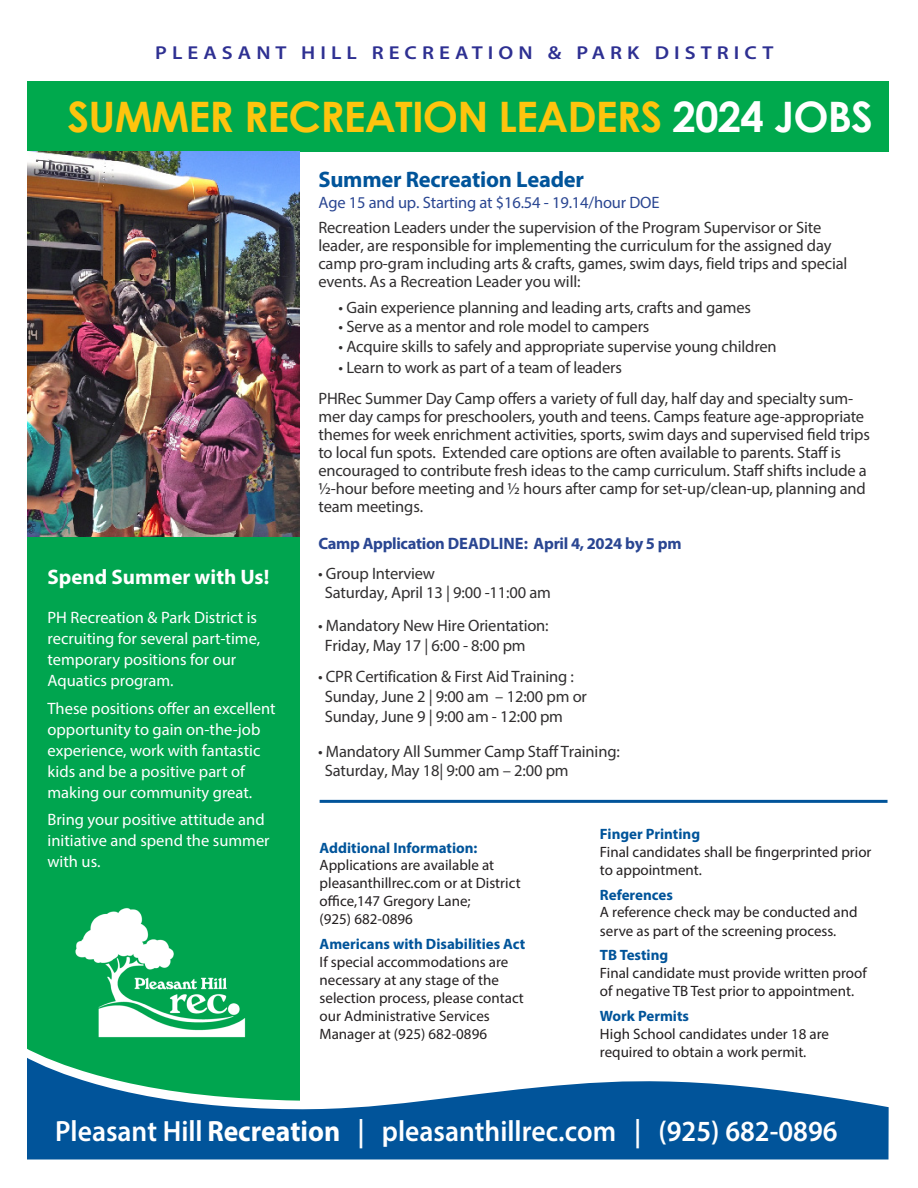
<style>
.page{position:relative;width:918px;height:1188px;background:#fff}
.page>*{position:absolute;margin:0;border:0;box-sizing:border-box;transform-origin:0 0}
.Body_Text{font:700 42px "Century Gothic";letter-spacing:-.02em;color:#fec40e}
.Master_Page_Text{font:600 29.4px "Myriad Pro";color:#fff;scale:.94 1}
.body_text{font:700 22.5px "Myriad Pro";letter-spacing:-.01em;color:#01549a}
.Body_Text-2{font:700 21px "Myriad Pro";color:#fff}
.PHRPD_Heading{font:600 18.75px "Myriad Pro";letter-spacing:.24em;color:#2e3092;scale:1.13 1}
.body_text-2{font:16.5px/18px "Myriad Pro";letter-spacing:-.01em;color:#312f30}
.Body_Text-3{font:16.5px/21px "Myriad Pro";color:#fff}
.t1{font:700 16.5px "Myriad Pro";letter-spacing:-.02em;color:#2a4692}
.Body_Text-4{font:15px/18px "Myriad Pro";color:#231f20}
.s1{color:#fff}
.s2{color:#2a4692}
.s3{font-weight:700;color:#01549a}
.s4{font-weight:700}
</style>
<div class="page">
<div style="left:27px;top:510px;width:272px;height:599px;background:#00a54f"></div>
<div style="left:27px;top:81px;width:862px;height:70px;background:#00a94d"></div>
<svg style="left:27px;top:1058px;width:862px;height:102px;fill:#01549a"></svg>
<hr style="left:320px;top:800px;width:568px;height:3px;background:#01549a">
<img style="left:27px;top:151px;width:272px;height:386px">
<img style="left:75px;top:908px;width:171px;height:130px">
<p class="PHRPD_Heading" style="left:155px;top:41px;width:549px">PLEASANT HILL RECREATION &amp; PARK DISTRICT</p>
<p class="Body_Text" style="left:68px;top:85px;width:807px">SUMMER RECREATION LEADERS <span class="s1">2024 JOBS</span></p>
<p class="Body_Text-2" style="left:48px;top:563px;width:223px">Spend Summer with Us!</p>
<p class="Body_Text-3" style="left:48px;top:606px;width:214px">PH Recreation &amp; Park District is recruiting for several part-time, temporary positions for our<br>Aquatics program.</p>
<p class="Body_Text-3" style="left:48px;top:697px;width:230px">These positions offer an excellent</p>
<p class="Body_Text-3" style="left:48px;top:718px;width:214px">opportunity to gain on-the-job</p>
<p class="Body_Text-3" style="left:48px;top:739px;width:214px">experience, work with fantastic</p>
<p class="Body_Text-3" style="left:48px;top:760px;width:199px">kids and be a positive part of</p>
<p class="Body_Text-3" style="left:48px;top:781px;width:206px">making our community great.</p>
<p class="Body_Text-3" style="left:48px;top:809px;width:219px">Bring your positive attitude and</p>
<p class="Body_Text-3" style="left:48px;top:830px;width:224px">initiative and spend the summer</p>
<p class="Body_Text-3" style="left:48px;top:851px;width:54px">with us.</p>
<p class="body_text" style="left:318px;top:165px;width:267px">Summer Recreation Leader</p>
<p class="body_text-2" style="left:318px;top:190px;width:504px;line-height:24.8px"><span class="s2">Age 15 and up. Starting at $16.54 - 19.14/hour DOE<br></span>Recreation Leaders under the supervision of the Program Supervisor or Site</p>
<p class="body_text-2" style="left:318px;top:236px;width:531px">leader, are responsible for implementing the curriculum for the assigned day camp pro-gram including arts &amp; crafts, games, swim days, field trips and special events. As a Recreation Leader you will:</p>
<p class="body_text-2" style="left:339px;top:298px;width:414px">• Gain experience planning and leading arts, crafts and games</p>
<p class="body_text-2" style="left:339px;top:318px;width:312px">• Serve as a mentor and role model to campers</p>
<p class="body_text-2" style="left:339px;top:337px;width:440px">• Acquire skills to safely and appropriate supervise young children</p>
<p class="body_text-2" style="left:339px;top:358px;width:285px">• Learn to work as part of a team of leaders</p>
<p class="body_text-2" style="left:318px;top:390px;width:553px">PHRec Summer Day Camp offers a variety of full day, half day and specialty sum&shy;mer day camps for preschoolers, youth and teens. Camps feature age-appropriate themes for week enrichment activities, sports, swim days and supervised field trips to local fun spots. Extended care options are often available to parents. Staff is encouraged to contribute fresh ideas to the camp curriculum. Staff shifts include a ½-hour before meeting and ½ hours after camp for set-up/clean-up, planning and team meetings.</p>
<p class="t1" style="left:318px;top:532px;width:365px">Camp Application DEADLINE: April 4, 2024 by 5 pm</p>
<p class="body_text-2" style="left:325px;top:563px;width:228px;line-height:19.5px;text-indent:-7px">• Group Interview<br>Saturday, April 13 | 9:00 -11:00 am</p>
<p class="body_text-2" style="left:325px;top:615px;width:225px;line-height:19.5px;text-indent:-7px">• Mandatory New Hire Orientation:<br>Friday, May 17 | 6:00 - 8:00 pm</p>
<p class="body_text-2" style="left:325px;top:667px;width:264px;line-height:20px;text-indent:-7px">• CPR Certification &amp; First Aid Training :<br>Sunday, June 2 | 9:00 am – 12:00 pm or<br>Sunday, June 9 | 9:00 am - 12:00 pm</p>
<p class="body_text-2" style="left:325px;top:741px;width:297px;line-height:18.9px;text-indent:-7px">• Mandatory All Summer Camp Staff Training:<br>Saturday, May 18| 9:00 am – 2:00 pm</p>
<p class="Body_Text-4" style="left:320px;top:838px;width:203px"><span class="s3">Additional Information:<br></span>Applications are available at pleasanthillrec.com or at District office,147 Gregory Lane;<br>(925) 682-0896</p>
<p class="Body_Text-4" style="left:320px;top:935px;width:207px"><span class="s3">Americans with Disabilities Act<br></span>If special accommodations are necessary at any stage of the selection process, please contact our Administrative Services<br>Manager at (925) 682-0896</p>
<p class="Body_Text-4" style="left:600px;top:825px;width:273px"><span class="s3">Finger Printing<br></span>Final candidates shall be fingerprinted prior to appointment.</p>
<p class="Body_Text-4" style="left:600px;top:885px;width:259px"><span class="s3">References<br></span>A reference check may be conducted and serve as part of the screening process.</p>
<p class="Body_Text-4" style="left:600px;top:946px;width:268px"><span class="s3">TB Testing<br></span>Final candidate must provide written proof of negative TB Test prior to appointment.</p>
<p class="Body_Text-4" style="left:600px;top:1007px;width:231px"><span class="s3">Work Permits<br></span>High School candidates under 18 are required to obtain a work permit.</p>
<p class="Master_Page_Text" style="left:55px;top:1112px;width:834px">Pleasant Hill <span class="s4">Recreation</span> | pleasanthillrec.com | (925) 682-0896</p>
</div>
